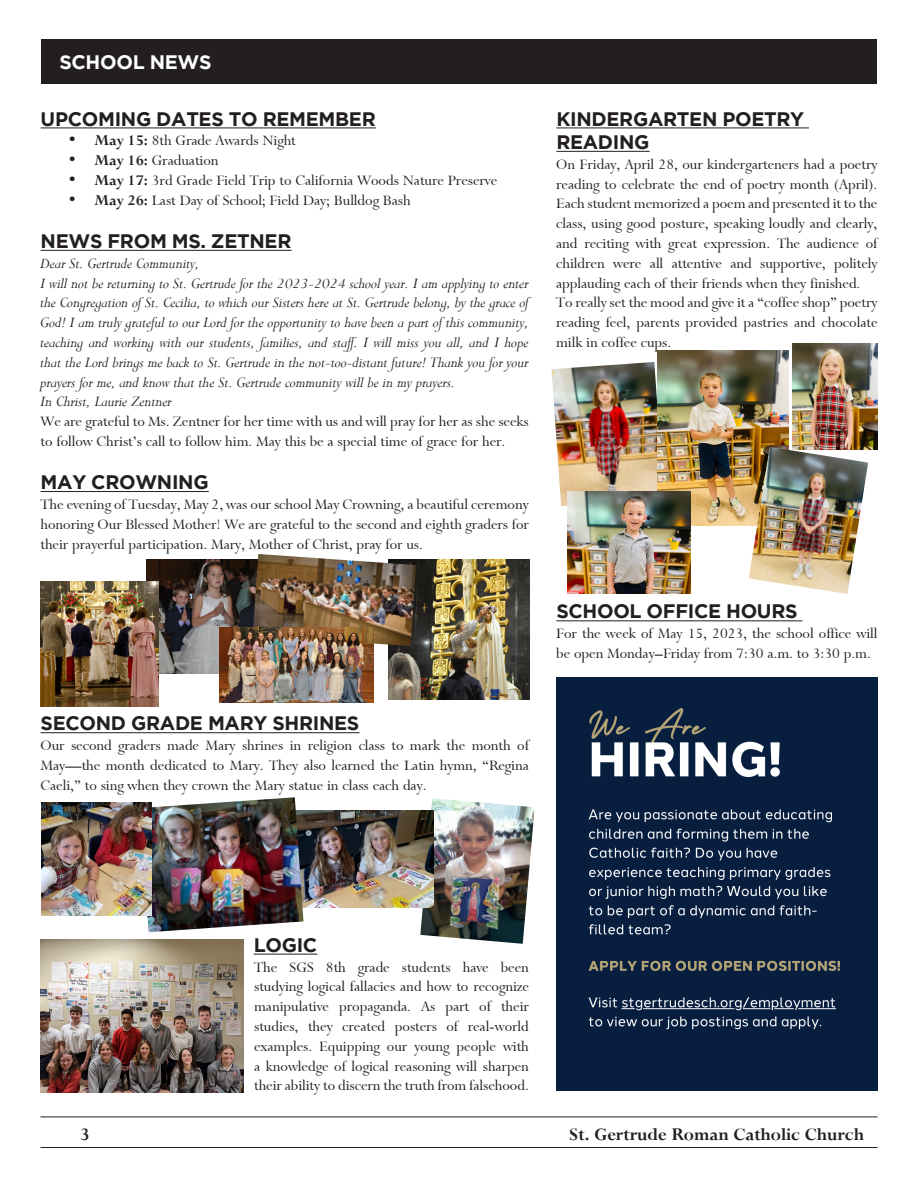
<style>
.page{position:relative;width:918px;height:1188px;background:#fff}
.page>*{position:absolute;margin:0;border:0;box-sizing:border-box;transform-origin:0 0}
.t1{font:700 19.5px/23.4px "Gotham";letter-spacing:-.015em;color:#231f20}
.t2{font:19.5px "Bronte Bold SWFTE";color:#231f20}
.t3{font:700 19.5px "Gotham";letter-spacing:-.015em;color:#fff}
.t4{font:16.5px/19.8px "Bronte Regular SWFTE";color:#231f20;text-align:justify}
.t5{font:16.5px/19.8px "Bronte Italic SWFTE";color:#231f20;text-align:justify}
.s1{font-family:"Bronte Bold SWFTE"}
</style>
<div class="page">
<hr style="left:40px;top:1147px;width:838px;height:1px;background:#231f20">
<hr style="left:40px;top:1117px;width:838px;height:1px;background:#231f20">
<div style="left:41px;top:40px;width:836px;height:44px;background:#231f20"></div>
<img style="left:420px;top:798px;width:115px;height:146px">
<img style="left:303px;top:810px;width:131px;height:97px">
<img style="left:140px;top:797px;width:163px;height:135px">
<img style="left:146px;top:559px;width:107px;height:114px">
<img style="left:389px;top:559px;width:140px;height:140px">
<img style="left:40px;top:581px;width:118px;height:126px">
<img style="left:253px;top:554px;width:163px;height:92px">
<img style="left:792px;top:344px;width:86px;height:106px">
<img style="left:552px;top:362px;width:106px;height:144px">
<img style="left:658px;top:351px;width:131px;height:174px">
<img style="left:749px;top:447px;width:119px;height:147px">
<img style="left:556px;top:678px;width:322px;height:413px">
<hr style="left:41px;top:128px;width:335px;height:1px;background:#231f20">
<hr style="left:41px;top:250px;width:251px;height:1px;background:#231f20">
<hr style="left:41px;top:491px;width:168px;height:1px;background:#231f20">
<hr style="left:41px;top:732px;width:319px;height:1px;background:#231f20">
<hr style="left:254px;top:954px;width:63px;height:1px;background:#231f20">
<img style="left:41px;top:940px;width:203px;height:152px">
<hr style="left:556px;top:128px;width:253px;height:1px;background:#231f20">
<hr style="left:556px;top:151px;width:94px;height:1px;background:#231f20">
<hr style="left:556px;top:621px;width:246px;height:1px;background:#231f20">
<img style="left:41px;top:803px;width:110px;height:113px">
<img style="left:568px;top:492px;width:123px;height:102px">
<img style="left:220px;top:627px;width:153px;height:75px">
<p class="t3" style="left:59px;top:51px;width:154px">SCHOOL NEWS</p>
<p class="t1" style="left:41px;top:106px;width:337px">UPCOMING DATES TO REMEMBER</p>
<p class="t4" style="left:68px;top:131px;width:230px">• <span class="s1">May 15:</span> 8th Grade Awards Night</p>
<p class="t4" style="left:68px;top:151px;width:153px">• <span class="s1">May 16:</span> Graduation</p>
<p class="t4" style="left:68px;top:170px;width:431px">• <span class="s1">May 17:</span> 3rd Grade Field Trip to California Woods Nature Preserve</p>
<p class="t4" style="left:68px;top:190px;width:345px">• <span class="s1">May 26:</span> Last Day of School; Field Day; Bulldog Bash</p>
<p class="t1" style="left:41px;top:229px;width:252px">NEWS FROM MS. ZETNER</p>
<p class="t5" style="left:40px;top:253px;width:161px">Dear St. Gertrude Community,</p>
<p class="t5" style="left:40px;top:273px;width:490px">I will not be returning to St. Gertrude for the 2023-2024 school year. I am applying to enter the Congregation of St. Cecilia, to which our Sisters here at St. Gertrude belong, by the grace of God! I am truly grateful to our Lord for the opportunity to have been a part of this community, teaching and working with our students, families, and staff. I will miss you all, and I hope that the Lord brings me back to St. Gertrude in the not-too-distant future! Thank you for your prayers for me, and know that the St. Gertrude community will be in my prayers.</p>
<p class="t5" style="left:40px;top:392px;width:133px">In Christ, Laurie Zentner</p>
<p class="t4" style="left:40px;top:412px;width:490px">We are grateful to Ms. Zentner for her time with us and will pray for her as she seeks to follow Christ’s call to follow him. May this be a special time of grace for her.</p>
<p class="t1" style="left:41px;top:470px;width:170px">MAY CROWNING</p>
<p class="t4" style="left:40px;top:494px;width:490px">The evening of Tuesday, May 2, was our school May Crowning, a beautiful ceremony honoring Our Blessed Mother! We are grateful to the second and eighth graders for their prayerful participation. Mary, Mother of Christ, pray for us.</p>
<p class="t1" style="left:41px;top:711px;width:320px">SECOND GRADE MARY SHRINES</p>
<p class="t4" style="left:40px;top:736px;width:490px">Our second graders made Mary shrines in religion class to mark the month of May—the month dedicated to Mary. They also learned the Latin hymn, “Regina Caeli,” to sing when they crown the Mary statue in class each day.</p>
<p class="t1" style="left:556px;top:106px;width:249px">KINDERGARTEN POETRY<br>READING</p>
<p class="t4" style="left:556px;top:154px;width:323px">On Friday, April 28, our kindergarteners had a poetry reading to celebrate the end of poetry month (April).<br>Each student memorized a poem and presented it to the class, using good posture, speaking loudly and clearly, and reciting with great expression. The audience of children were all attentive and supportive, politely applauding each of their friends when they finished.</p>
<p class="t4" style="left:556px;top:293px;width:323px">To really set the mood and give it a “coffee shop” poetry reading feel, parents provided pastries and chocolate milk in coffee cups.</p>
<p class="t1" style="left:556px;top:599px;width:243px">SCHOOL OFFICE HOURS</p>
<p class="t4" style="left:556px;top:624px;width:323px">For the week of May 15, 2023, the school office will be open Monday–Friday from 7:30 a.m. to 3:30 p.m.</p>
<p class="t1" style="left:254px;top:933px;width:65px">LOGIC</p>
<p class="t4" style="left:254px;top:957px;width:276px">The SGS 8th grade students have been studying logical fallacies and how to recognize manipulative propaganda. As part of their studies, they created posters of real-world examples. Equipping our young people with a knowledge of logical reasoning will sharpen their ability to discern the truth from falsehood.</p>
<p class="t2" style="left:80px;top:1123px;width:11px">3</p>
<p class="t2" style="left:569px;top:1123px;width:297px">St. Gertrude Roman Catholic Church</p>
</div>
